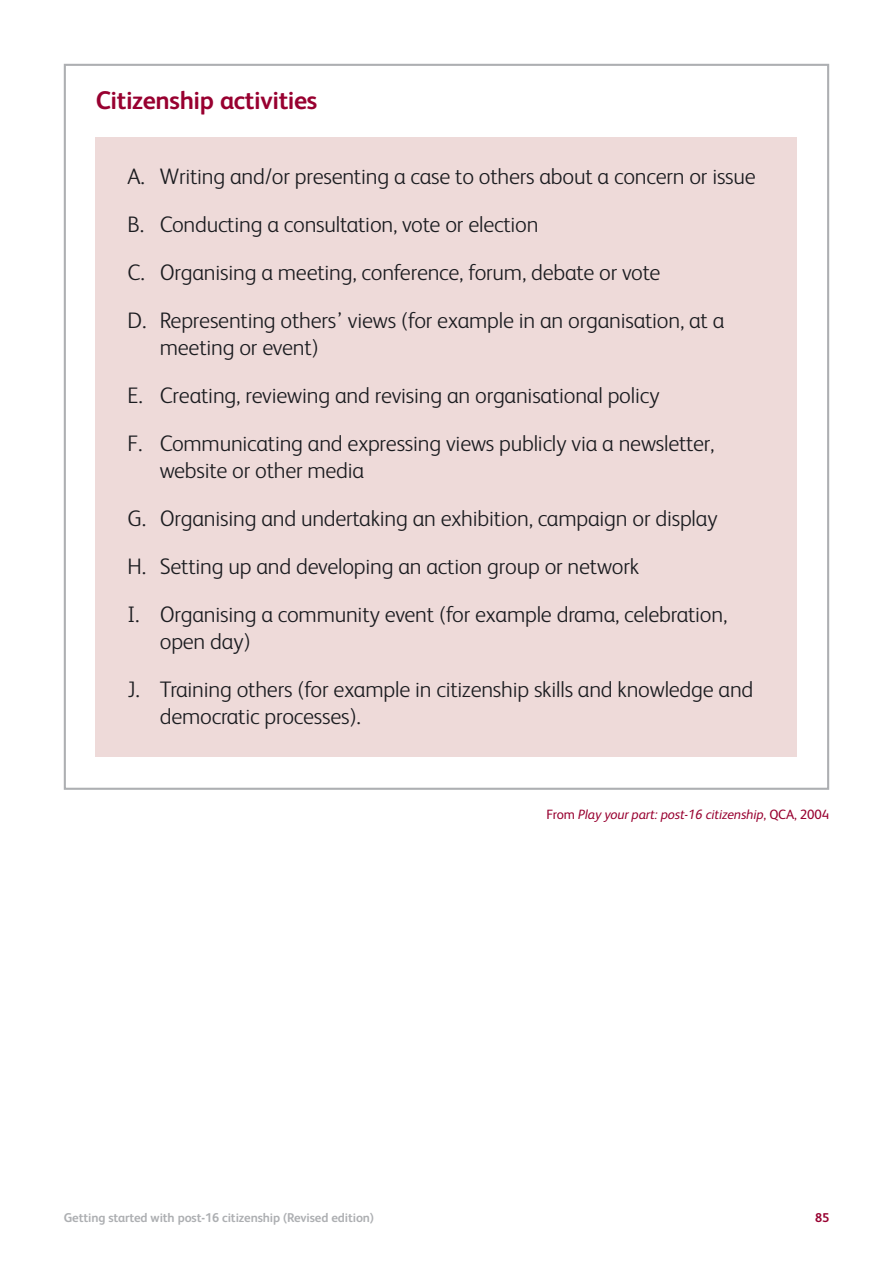
<style>
.page{position:relative;width:893px;height:1263px;background:#fff}
.page>*{position:absolute;margin:0;border:0;box-sizing:border-box;transform-origin:0 0}
.t1{font:700 25.5px "FS Albert";letter-spacing:-.015em;color:#980030}
.t2{font:300 22.5px/48px "FS Albert";letter-spacing:-.01em;color:#1b1c20}
.t3{font:italic 13.5px "FS Albert";letter-spacing:-.01em;color:#980030}
.t4{font:700 12.75px "FS Albert";letter-spacing:-.01em;color:#adafb2}
.t5{font:700 12.75px "FS Albert";color:#980030}
.s1{font-style:normal}
</style>
<div class="page">
<div style="left:96px;top:137px;width:701px;height:620px;background:#eedad9"></div>
<p class="t1" style="left:96px;top:91px;width:223px">Citizenship activities</p>
<p class="t2" style="left:128px;top:154px;width:630px">A. Writing and/or presenting a case to others about a concern or issue B. Conducting a consultation, vote or election<br>C. Organising a meeting, conference, forum, debate or vote<br>D. Representing others’ views (for example in an organisation, at a</p>
<p class="t2" style="left:128px;top:325px;width:588px;text-indent:32px">meeting or event)<br>E. Creating, reviewing and revising an organisational policy<br>F. Communicating and expressing views publicly via a newsletter,</p>
<p class="t2" style="left:128px;top:448px;width:601px;text-indent:32px">website or other media<br>G. Organising and undertaking an exhibition, campaign or display H. Setting up and developing an action group or network<br>I. Organising a community event (for example drama, celebration,</p>
<p class="t2" style="left:128px;top:619px;width:627px;text-indent:32px">open day)<br>J. Training others (for example in citizenship skills and knowledge and</p>
<p class="t2" style="left:160px;top:694px;width:202px">democratic processes).</p>
<p class="t3" style="left:547px;top:809px;width:284px"><span class="s1">From</span> Play your part: post-16 citizenship<span class="s1">, QCA, 2004</span></p>
<p class="t4" style="left:64px;top:1212px;width:312px">Getting started with post-16 citizenship (Revised edition)</p>
<p class="t5" style="left:815px;top:1212px;width:16px">85</p>
</div>
